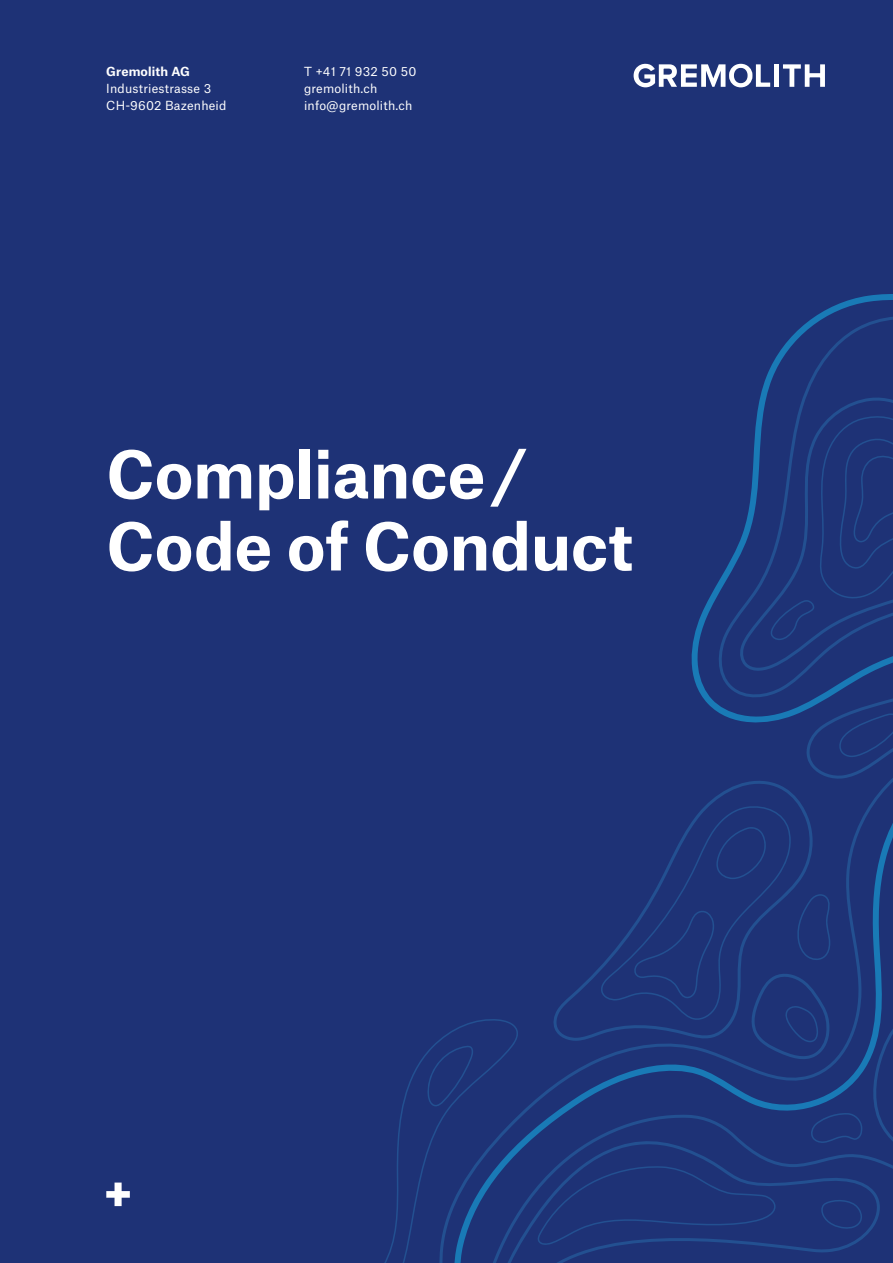
<style>
.page{position:relative;width:893px;height:1263px;background:#1e3276}
.page>*{position:absolute;margin:0;border:0;box-sizing:border-box;transform-origin:0 0}
.titelseite-übertitel{font:700 63px "Atlas Grotesk";color:#fff}
.t1{font:12px/16.5px "Atlas Grotesk";letter-spacing:.015em;color:#fff}
.t2{font:700 12px "Atlas Grotesk";letter-spacing:.015em;color:#fff}
</style>
<div class="page">
<svg style="left:384px;top:1089px;width:23px;height:174px"></svg>
<svg style="left:691px;top:294px;width:202px;height:362px"></svg>
<svg style="left:715px;top:313px;width:178px;height:343px"></svg>
<svg style="left:739px;top:394px;width:154px;height:262px"></svg>
<svg style="left:407px;top:656px;width:486px;height:607px"></svg>
<svg style="left:552px;top:777px;width:261px;height:264px"></svg>
<svg style="left:600px;top:804px;width:231px;height:258px"></svg>
<svg style="left:809px;top:1112px;width:53px;height:1px"></svg>
<svg style="left:869px;top:997px;width:24px;height:116px"></svg>
<svg style="left:473px;top:1113px;width:420px;height:150px"></svg>
<svg style="left:492px;top:1137px;width:388px;height:126px"></svg>
<svg style="left:106px;top:1182px;width:24px;height:24px"></svg>
<div style="left:774px;top:64px;width:5px;height:23px;background:#fff"></div>
<svg style="left:634px;top:64px;width:136px;height:23px"></svg>
<svg style="left:783px;top:64px;width:42px;height:23px"></svg>
<p class="t2" style="left:106px;top:62px;width:85px">Gremolith AG</p>
<p class="t1" style="left:106px;top:79px;width:122px">Industriestrasse 3<br>CH-9602 Bazenheid</p>
<p class="t1" style="left:304px;top:62px;width:114px">T +41 71 932 50 50 gremolith.ch info@gremolith.ch</p>
<p class="titelseite-übertitel" style="left:106px;top:423px;width:422px">Compliance/</p>
<p class="titelseite-übertitel" style="left:106px;top:495px;width:528px">Code of Conduct</p>
</div>
